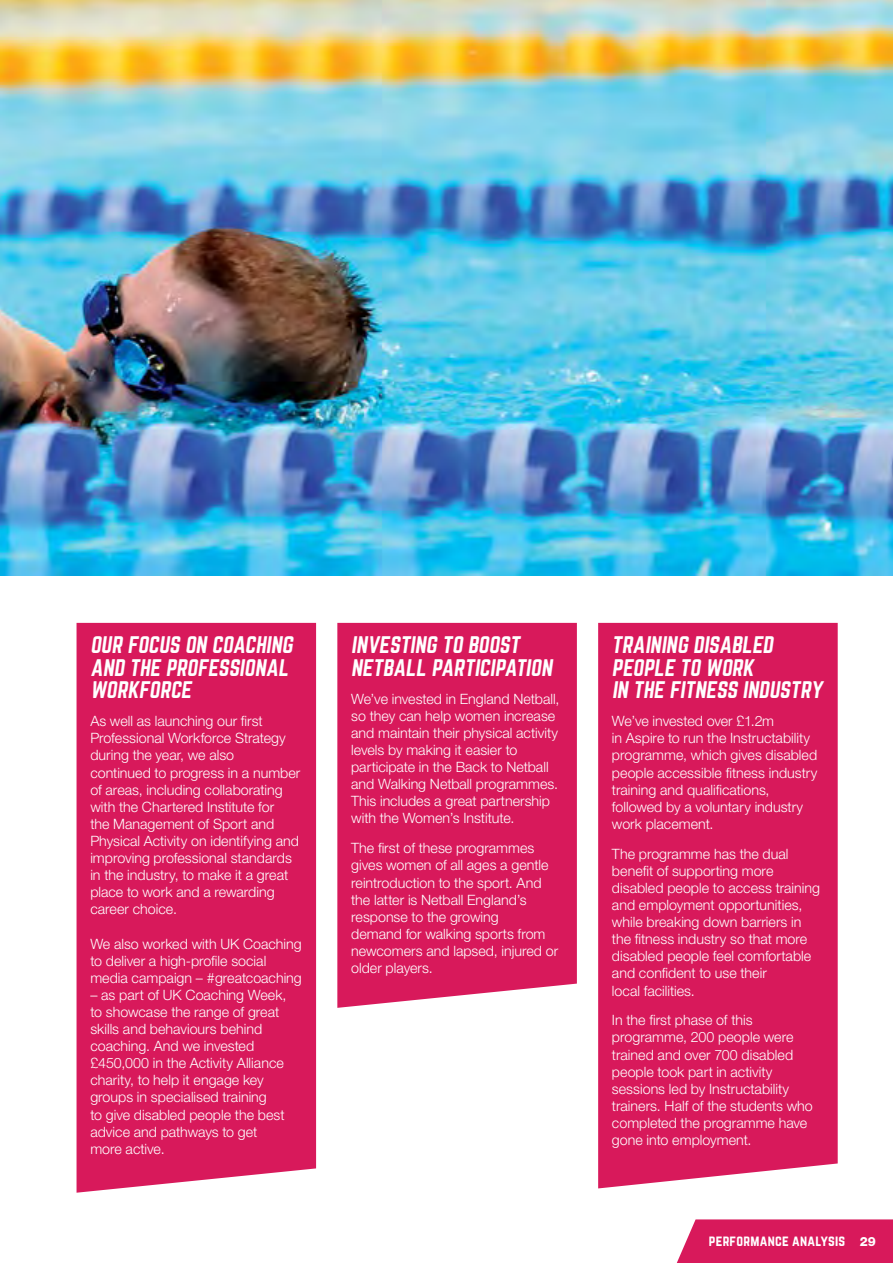
<style>
.page{position:relative;width:893px;height:1263px;background:#fff}
.page>*{position:absolute;margin:0;border:0;box-sizing:border-box;transform-origin:0 0}
.t1{font:21px/22.5px "Norwester";color:#fff}
.t2{font:300 14.25px/17.1px "Helvetica Neue";color:#fff}
.t3{font:13.5px "Norwester";letter-spacing:.015em;color:#fff}
.s1{font-family:"Helvetica Neue";font-weight:800;font-size:12.75px}
</style>
<div class="page">
<img style="left:0;top:0;width:893px;height:576px">
<div style="left:677px;top:1219px;width:216px;height:44px;background:#d8195b"></div>
<div style="left:598px;top:623px;width:240px;height:565px;background:#d8195b"></div>
<div style="left:337px;top:623px;width:240px;height:385px;background:#d8195b"></div>
<div style="left:77px;top:623px;width:239px;height:570px;background:#d8195b"></div>
<h1 class="t1" style="left:90px;top:635px;width:207px">OUR FOCUS ON COACHING<br>AND THE PROFESSIONAL<br>WORKFORCE</h1>
<p class="t2" style="left:90px;top:712px;width:212px">As well as launching our first<br>Professional Workforce Strategy during the year, we also<br>continued to progress in a number of areas, including collaborating with the Chartered Institute for<br>the Management of Sport and<br>Physical Activity on identifying and improving professional standards in the industry, to make it a great place to work and a rewarding career choice.</p>
<p class="t2" style="left:90px;top:935px;width:213px">We also worked with UK Coaching to deliver a high-profile social media campaign – #greatcoaching</p>
<p class="t2" style="left:90px;top:986px;width:198px">– as part of UK Coaching Week, to showcase the range of great skills and behaviours behind coaching. And we invested £450,000 in the Activity Alliance charity, to help it engage key groups in specialised training<br>to give disabled people the best advice and pathways to get more active.</p>
<h1 class="t1" style="left:351px;top:635px;width:205px">INVESTING TO BOOST<br>NETBALL PARTICIPATION</h1>
<p class="t2" style="left:351px;top:690px;width:210px">We’ve invested in England Netball, so they can help women increase and maintain their physical activity levels by making it easier to participate in the Back to Netball and Walking Netball programmes.<br>This includes a great partnership with the Women’s Institute.</p>
<p class="t2" style="left:351px;top:839px;width:209px">The first of these programmes gives women of all ages a gentle reintroduction to the sport. And the latter is Netball England’s response to the growing<br>demand for walking sports from newcomers and lapsed, injured or older players.</p>
<h1 class="t1" style="left:612px;top:635px;width:215px">TRAINING DISABLED<br>PEOPLE TO WORK<br>IN THE FITNESS INDUSTRY</h1>
<p class="t2" style="left:612px;top:712px;width:207px">We’ve invested over £1.2m<br>in Aspire to run the Instructability programme, which gives disabled people accessible fitness industry training and qualifications, followed by a voluntary industry work placement.</p>
<p class="t2" style="left:612px;top:845px;width:210px">The programme has the dual benefit of supporting more disabled people to access training and employment opportunities, while breaking down barriers in the fitness industry so that more disabled people feel comfortable and confident to use their<br>local facilities.</p>
<p class="t2" style="left:612px;top:1011px;width:202px">In the first phase of this programme, 200 people were trained and over 700 disabled people took part in activity sessions led by Instructability trainers. Half of the students who completed the programme have gone into employment.</p>
<p class="t3" style="left:709px;top:1234px;width:169px">performance analysis <span class="s1">29</span></p>
</div>
